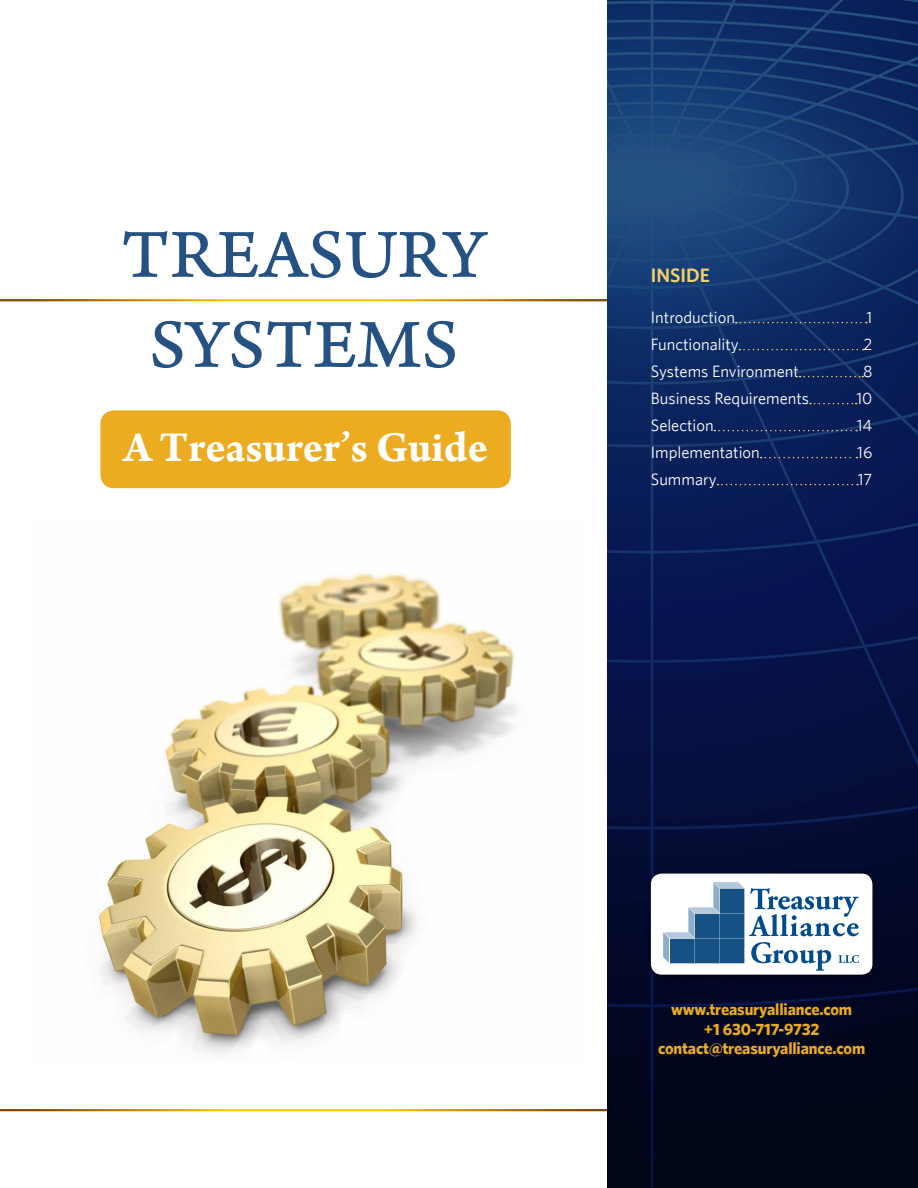
<style>
.page{position:relative;width:918px;height:1188px;background:#fff}
.page>*{position:absolute;margin:0;border:0;box-sizing:border-box;transform-origin:0 0}
.t1{font:72px/90px "Arno Pro Caption";color:#265283;text-align:center}
.t2{font:700 45px "Arno Pro";color:#fff}
.t3{font:600 19.5px "Whitney";color:#f3d16a}
.t4{font:16.5px "Whitney";color:#fff}
.t5{font:700 16.5px/19.5px "Whitney";letter-spacing:-.01em;color:#ebac21;text-align:center}
</style>
<div class="page">
<div style="left:100px;top:410px;width:411px;height:78px;background:#ebac21;border-radius:14px"></div>
<img style="left:608px;top:0;width:310px;height:1188px">
<div style="left:645px;top:867px;width:238px;height:118px;background:#000;opacity:.5"></div>
<div style="left:651px;top:874px;width:221px;height:101px;background:#fff;border-radius:11px"></div>
<svg style="left:663px;top:882px;width:197px;height:94px"></svg>
<img style="left:95px;top:571px;width:423px;height:483px">
<svg style="left:736px;top:322px;width:131px;height:1px"></svg>
<svg style="left:739px;top:349px;width:125px;height:1px"></svg>
<svg style="left:800px;top:376px;width:63px;height:1px"></svg>
<svg style="left:810px;top:403px;width:47px;height:1px"></svg>
<svg style="left:714px;top:430px;width:143px;height:1px"></svg>
<svg style="left:761px;top:457px;width:96px;height:1px"></svg>
<svg style="left:717px;top:484px;width:141px;height:1px"></svg>
<h1 class="t1" style="left:121px;top:213px;width:366px">TREASURY<br>SYSTEMS</h1>
<h2 class="t2" style="left:123px;top:422px;width:366px">A Treasurer’s Guide</h2>
<p class="t3" style="left:651px;top:264px;width:61px">INSIDE</p>
<p class="t4" style="left:651px;top:307px;width:86px">Introduction</p>
<p class="t4" style="left:867px;top:307px;width:7px">1</p>
<p class="t4" style="left:651px;top:334px;width:89px">Functionality</p>
<p class="t4" style="left:864px;top:334px;width:10px">2</p>
<p class="t4" style="left:651px;top:361px;width:149px">Systems Environment</p>
<p class="t4" style="left:863px;top:361px;width:11px">8</p>
<p class="t4" style="left:651px;top:388px;width:160px">Business Requirements</p>
<p class="t4" style="left:856px;top:388px;width:18px">10</p>
<p class="t4" style="left:651px;top:415px;width:64px">Selection</p>
<p class="t4" style="left:857px;top:415px;width:17px">14</p>
<p class="t4" style="left:651px;top:442px;width:110px">Implementation</p>
<p class="t4" style="left:857px;top:442px;width:17px">16</p>
<p class="t4" style="left:651px;top:469px;width:67px">Summary</p>
<p class="t4" style="left:858px;top:469px;width:16px">17</p>
<p class="t5" style="left:658px;top:999px;width:209px">www.treasuryalliance.com<br>+1 630-717-9732 contact@treasuryalliance.com</p>
</div>
